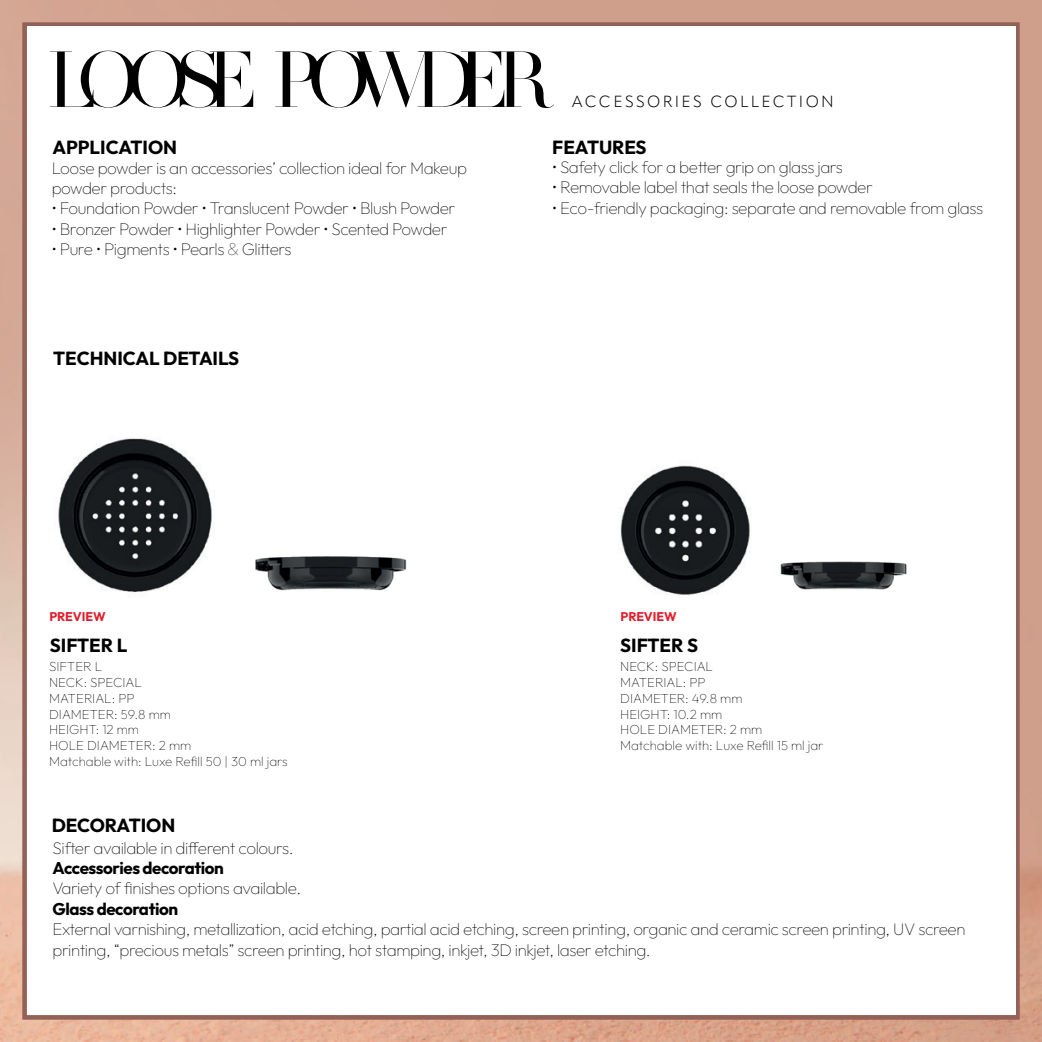
<style>
.page{position:relative;width:1042px;height:1042px;background:#fff}
.page>*{position:absolute;margin:0;border:0;box-sizing:border-box;transform-origin:0 0}
.t1{font:700 18.9px "Outfit";color:#000001}
.t2{font:100 16.97px/20.3px "Outfit";letter-spacing:-.025em;color:#000001}
.t3{font:700 16.97px "Outfit";letter-spacing:-.025em;color:#000001}
.t4{font:300 15.92px "Apparat";letter-spacing:.15em;color:#000001}
.t5{font:100 13.3px/15.8px "Outfit";color:#000001}
.t6{font:700 12.6px "Outfit";letter-spacing:-.005em;color:#e01d2b}
.s1{font-family:"Gotham"}
</style>
<div class="page">
<img style="left:0;top:0;width:1042px;height:1042px">
<div style="left:27px;top:27px;width:988px;height:988px;background:#fff"></div>
<svg style="left:50px;top:51px;width:203px;height:57px"></svg>
<svg style="left:275px;top:51px;width:279px;height:57px"></svg>
<img style="left:58px;top:438px;width:154px;height:155px">
<img style="left:255px;top:556px;width:152px;height:35px">
<img style="left:780px;top:561px;width:127px;height:29px">
<img style="left:620px;top:465px;width:130px;height:130px">
<p class="t4" style="left:572px;top:92px;width:263px">ACCESSORIES COLLECTION</p>
<p class="t1" style="left:53px;top:135px;width:126px">APPLICATION</p>
<p class="t1" style="left:552px;top:135px;width:96px">FEATURES</p>
<p class="t2" style="left:52px;top:158px;width:417px">Loose powder is an accessories’ collection ideal for Makeup powder products:</p>
<p class="t2" style="left:52px;top:198px;width:405px">• Foundation Powder • Translucent Powder • Blush Powder</p>
<p class="t2" style="left:52px;top:219px;width:397px">• Bronzer Powder • Highlighter Powder • Scented Powder</p>
<p class="t2" style="left:52px;top:239px;width:241px">• Pure • Pigments • Pearls <span class="s1">&amp;</span> Glitters</p>
<p class="t2" style="left:552px;top:157px;width:292px">• Safety click for a better grip on glass jars</p>
<p class="t2" style="left:552px;top:177px;width:322px">• Removable label that seals the loose powder</p>
<p class="t2" style="left:552px;top:198px;width:432px">• Eco-friendly packaging: separate and removable from glass</p>
<p class="t1" style="left:53px;top:346px;width:187px">TECHNICAL DETAILS</p>
<p class="t6" style="left:49px;top:609px;width:58px">PREVIEW</p>
<p class="t6" style="left:620px;top:609px;width:58px">PREVIEW</p>
<p class="t1" style="left:50px;top:633px;width:79px">SIFTER L</p>
<p class="t5" style="left:49px;top:659px;width:240px">SIFTER L<br>NECK: SPECIAL<br>MATERIAL: PP<br>DIAMETER: 59.8 mm<br>HEIGHT: 12 mm<br>HOLE DIAMETER: 2 mm<br>Matchable with: Luxe Refill 50 | 30 ml jars</p>
<p class="t1" style="left:52px;top:812px;width:125px">DECORATION</p>
<p class="t1" style="left:620px;top:633px;width:79px">SIFTER S</p>
<p class="t5" style="left:620px;top:659px;width:205px">NECK: SPECIAL<br>MATERIAL: PP<br>DIAMETER: 49.8 mm<br>HEIGHT: 10.2 mm<br>HOLE DIAMETER: 2 mm<br>Matchable with: Luxe Refill 15 ml jar</p>
<p class="t2" style="left:53px;top:838px;width:242px">Sifter available in different colours.</p>
<p class="t3" style="left:53px;top:857px;width:173px">Accessories decoration</p>
<p class="t2" style="left:53px;top:878px;width:250px">Variety of finishes options available.</p>
<p class="t3" style="left:53px;top:897px;width:127px">Glass decoration</p>
<p class="t2" style="left:53px;top:919px;width:914px">External varnishing, metallization, acid etching, partial acid etching, screen printing, organic and ceramic screen printing, UV screen printing, “precious metals” screen printing, hot stamping, inkjet, 3D inkjet, laser etching.</p>
</div>
